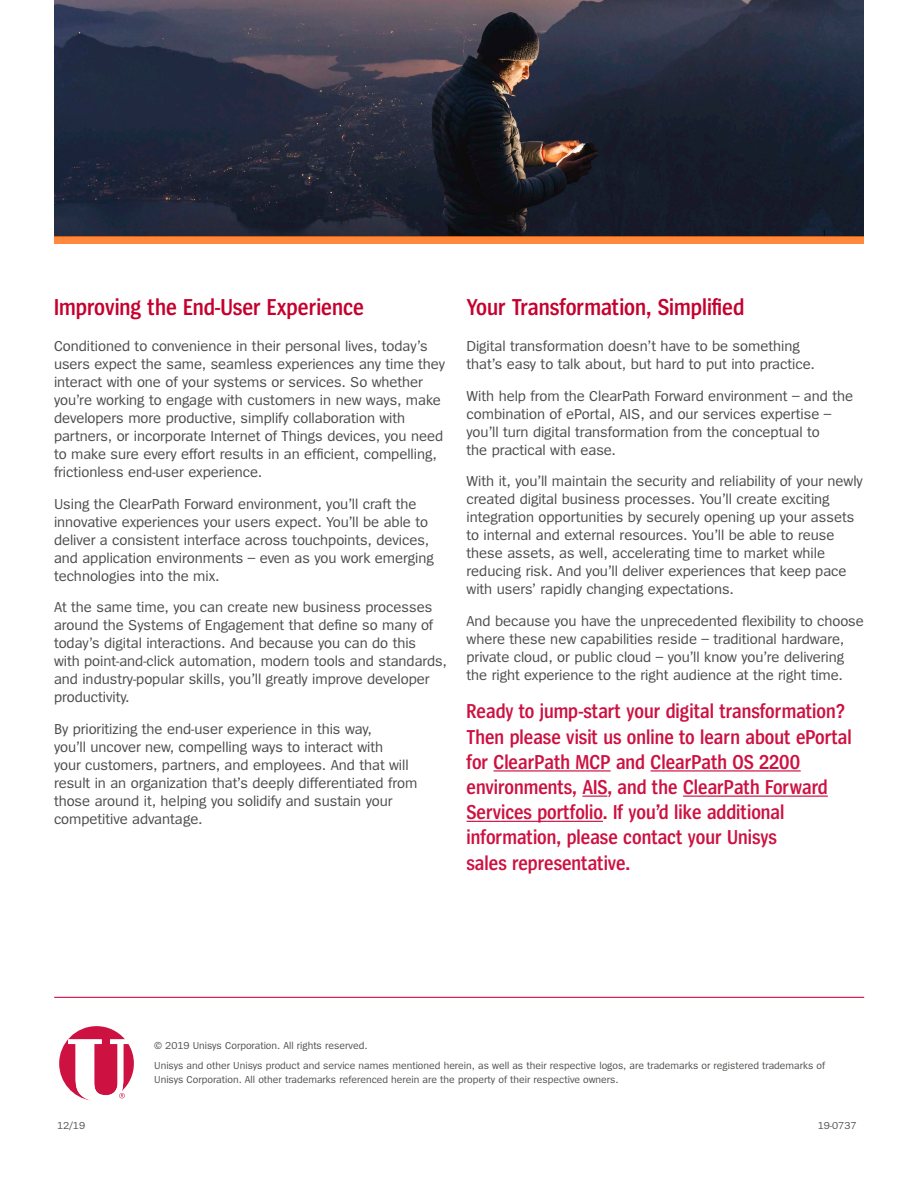
<style>
.page{position:relative;width:918px;height:1188px;background:#fff}
.page>*{position:absolute;margin:0;border:0;box-sizing:border-box;transform-origin:0 0}
.t1{font:600 24px "Spiegel Cd";color:#c5002e}
.t2{font:600 21px/25.2px "Spiegel Cd";color:#cd1141}
.Body_Copy{font:15px/18px "Spiegel";letter-spacing:-.005em;color:#4b4c4d}
.End_Legal{font:10.5px/13.5px "Spiegel";color:#50504e}
.End_Job_Code{font:10.5px "Spiegel";color:#50504e}
</style>
<div class="page">
<img style="left:54px;top:0;width:810px;height:236px">
<div style="left:54px;top:236px;width:810px;height:8px;background:#ff883d"></div>
<hr style="left:494px;top:770px;width:117px;height:2px;background:#cd1141">
<hr style="left:651px;top:770px;width:150px;height:2px;background:#cd1141">
<svg style="left:582px;top:796px;width:25px;height:1px"></svg>
<hr style="left:683px;top:796px;width:145px;height:1px;background:#cd1141">
<hr style="left:467px;top:821px;width:136px;height:1px;background:#cd1141">
<hr style="left:54px;top:997px;width:810px;height:1px;background:#d20d44">
<svg style="left:59px;top:1026px;width:75px;height:75px"></svg>
<p class="t1" style="left:54px;top:295px;width:311px">Improving the End-User Experience</p>
<p class="Body_Copy" style="left:54px;top:338px;width:393px">Conditioned to convenience in their personal lives, today’s users expect the same, seamless experiences any time they interact with one of your systems or services. So whether you’re working to engage with customers in new ways, make developers more productive, simplify collaboration with partners, or incorporate Internet of Things devices, you need to make sure every effort results in an efficient, compelling, frictionless end-user experience.</p>
<p class="Body_Copy" style="left:54px;top:495px;width:381px">Using the ClearPath Forward environment, you’ll craft the innovative experiences your users expect. You’ll be able to deliver a consistent interface across touchpoints, devices, and application environments – even as you work emerging technologies into the mix.</p>
<p class="Body_Copy" style="left:54px;top:599px;width:394px">At the same time, you can create new business processes around the Systems of Engagement that define so many of today’s digital interactions. And because you can do this<br>with point-and-click automation, modern tools and standards, and industry-popular skills, you’ll greatly improve developer productivity.</p>
<p class="Body_Copy" style="left:54px;top:720px;width:365px">By prioritizing the end-user experience in this way,<br>you’ll uncover new, compelling ways to interact with<br>your customers, partners, and employees. And that will result in an organization that’s deeply differentiated from those around it, helping you solidify and sustain your competitive advantage.</p>
<p class="t1" style="left:467px;top:295px;width:279px">Your Transformation, Simplified</p>
<p class="Body_Copy" style="left:467px;top:338px;width:350px">Digital transformation doesn’t have to be something that’s easy to talk about, but hard to put into practice.</p>
<p class="Body_Copy" style="left:467px;top:387px;width:388px">With help from the ClearPath Forward environment – and the combination of ePortal, AIS, and our services expertise – you’ll turn digital transformation from the conceptual to<br>the practical with ease.</p>
<p class="Body_Copy" style="left:467px;top:473px;width:398px">With it, you’ll maintain the security and reliability of your newly created digital business processes. You’ll create exciting integration opportunities by securely opening up your assets to internal and external resources. You’ll be able to reuse these assets, as well, accelerating time to market while reducing risk. And you’ll deliver experiences that keep pace with users’ rapidly changing expectations.</p>
<p class="Body_Copy" style="left:467px;top:612px;width:399px">And because you have the unprecedented flexibility to choose where these new capabilities reside – traditional hardware, private cloud, or public cloud – you’ll know you’re delivering the right experience to the right audience at the right time.</p>
<p class="t2" style="left:467px;top:700px;width:387px">Ready to jump-start your digital transformation?<br>Then please visit us online to learn about ePortal for ClearPath MCP and ClearPath OS 2200 environments, AIS, and the ClearPath Forward Services portfolio. If you’d like additional information, please contact your Unisys<br>sales representative.</p>
<p class="End_Legal" style="left:154px;top:1039px;width:215px">© 2019 Unisys Corporation. All rights reserved.</p>
<p class="End_Legal" style="left:154px;top:1059px;width:673px">Unisys and other Unisys product and service names mentioned herein, as well as their respective logos, are trademarks or registered trademarks of<br>Unisys Corporation. All other trademarks referenced herein are the property of their respective owners.</p>
<p class="End_Job_Code" style="left:57px;top:1120px;width:30px">12/19</p>
<p class="End_Job_Code" style="left:818px;top:1120px;width:40px">19-0737</p>
</div>
